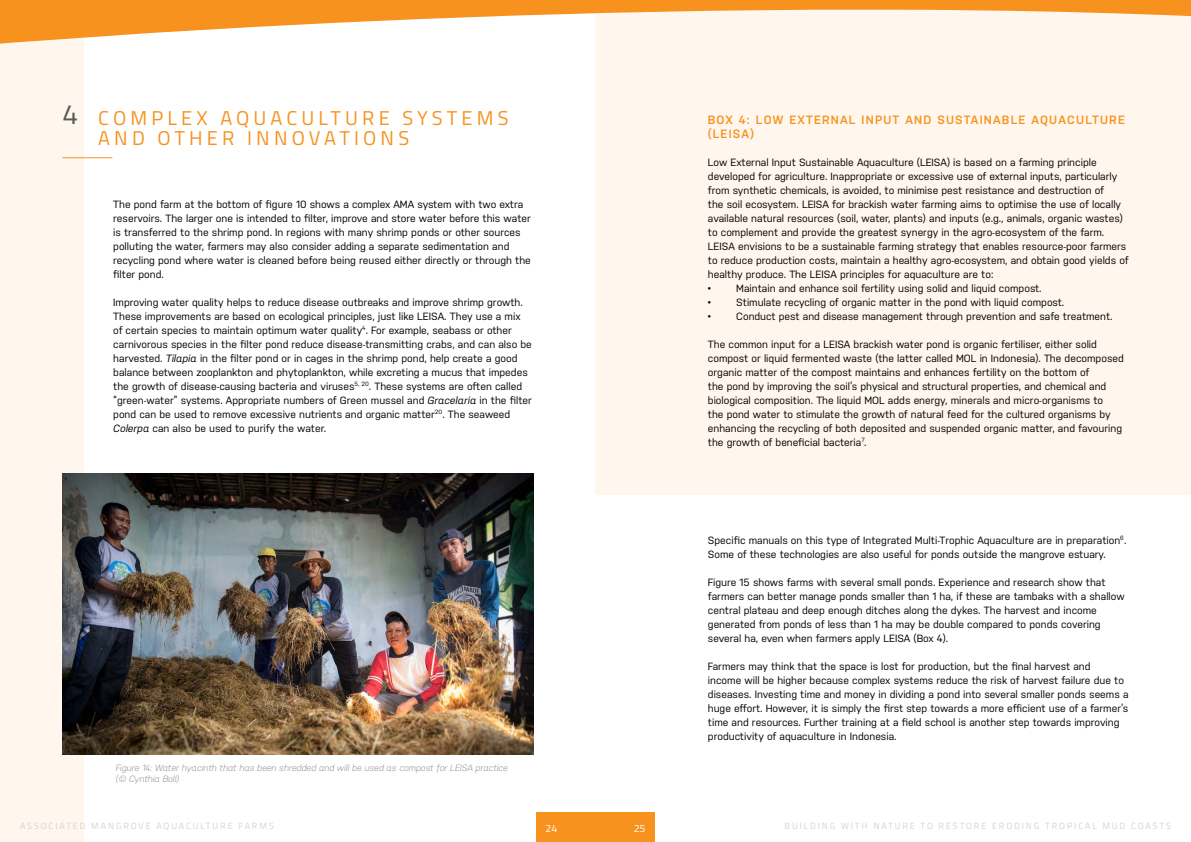
<style>
.page{position:relative;width:1191px;height:842px;background:#fff}
.page>*{position:absolute;margin:0;border:0;box-sizing:border-box;transform-origin:0 0}
.t1{font:28px "Titillium Web";color:#58595b}
.t2{font:20px/20px "Titillium Web";letter-spacing:.21em;color:#f7921e}
.t3{font:600 12px/14px "Nudista";letter-spacing:.1em;color:#f7921e}
.t4{font:10.5px/14px "Nudista";color:#000}
.t5{font:10.5px "Titillium Web";color:#fff}
.t6{font:italic 300 9px/11px "Nudista";color:#77787b}
.t7{font:9px "Titillium Web";letter-spacing:.21em;color:#d1d3d4}
.s1{font-style:italic}
</style>
<div class="page">
<div style="left:595px;top:0;width:596px;height:495px;background:#fff7ee"></div>
<div style="left:0;top:0;width:83px;height:842px;background:#fff7ee"></div>
<svg style="left:0;top:0;width:1191px;height:44px"></svg>
<hr style="left:62px;top:157px;width:50px;height:1px;background:#f7921e">
<img style="left:62px;top:473px;width:471px;height:281px">
<div style="left:536px;top:812px;width:119px;height:30px;background:#f7921e"></div>
<h1 class="t1" style="left:62px;top:94px;width:17px">4</h1>
<h2 class="t2" style="left:98px;top:107px;width:412px">COMPLEX AQUACULTURE SYSTEMS<br>AND OTHER INNOVATIONS</h2>
<p class="t4" style="left:113px;top:197px;width:419px">The pond farm at the bottom of figure 10 shows a complex AMA system with two extra reservoirs. The larger one is intended to filter, improve and store water before this water is transferred to the shrimp pond. In regions with many shrimp ponds or other sources polluting the water, farmers may also consider adding a separate sedimentation and recycling pond where water is cleaned before being reused either directly or through the filter pond.</p>
<p class="t4" style="left:113px;top:295px;width:420px">Improving water quality helps to reduce disease outbreaks and improve shrimp growth.<br>These improvements are based on ecological principles, just like LEISA. They use a mix of certain species to maintain optimum water quality<sup>4</sup>. For example, seabass or other carnivorous species in the filter pond reduce disease-transmitting crabs, and can also be harvested. <span class="s1">Tilapia</span> in the filter pond or in cages in the shrimp pond, help create a good balance between zooplankton and phytoplankton, while excreting a mucus that impedes the growth of disease-causing bacteria and viruses<sup>5,</sup> <sup>20</sup>. These systems are often called “green-water” systems. Appropriate numbers of Green mussel and <span class="s1">Gracelaria</span> in the filter pond can be used to remove excessive nutrients and organic matter<sup>20</sup>. The seaweed <span class="s1">Colerpa</span> can also be used to purify the water.</p>
<p class="t6" style="left:116px;top:762px;width:394px">Figure 14: Water hyacinth that has been shredded and will be used as compost for LEISA practice (© Cynthia Boll)</p>
<p class="t3" style="left:708px;top:112px;width:418px">BOX 4: LOW EXTERNAL INPUT AND SUSTAINABLE AQUACULTURE (LEISA)</p>
<p class="t4" style="left:708px;top:155px;width:422px">Low External Input Sustainable Aquaculture (LEISA) is based on a farming principle developed for agriculture. Inappropriate or excessive use of external inputs, particularly from synthetic chemicals, is avoided, to minimise pest resistance and destruction of<br>the soil ecosystem. LEISA for brackish water farming aims to optimise the use of locally available natural resources (soil, water, plants) and inputs (e.g., animals, organic wastes) to complement and provide the greatest synergy in the agro-ecosystem of the farm.<br>LEISA envisions to be a sustainable farming strategy that enables resource-poor farmers to reduce production costs, maintain a healthy agro-ecosystem, and obtain good yields of healthy produce. The LEISA principles for aquaculture are to:</p>
<p class="t4" style="left:708px;top:281px;width:335px">• Maintain and enhance soil fertility using solid and liquid compost.</p>
<p class="t4" style="left:708px;top:295px;width:358px">• Stimulate recycling of organic matter in the pond with liquid compost.</p>
<p class="t4" style="left:708px;top:309px;width:406px">• Conduct pest and disease management through prevention and safe treatment.</p>
<p class="t4" style="left:708px;top:337px;width:417px">The common input for a LEISA brackish water pond is organic fertiliser, either solid compost or liquid fermented waste (the latter called MOL in Indonesia). The decomposed organic matter of the compost maintains and enhances fertility on the bottom of<br>the pond by improving the soil’s physical and structural properties, and chemical and biological composition. The liquid MOL adds energy, minerals and micro-organisms to<br>the pond water to stimulate the growth of natural feed for the cultured organisms by enhancing the recycling of both deposited and suspended organic matter, and favouring the growth of beneficial bacteria<sup>7</sup>.</p>
<p class="t4" style="left:708px;top:533px;width:420px">Specific manuals on this type of Integrated Multi-Trophic Aquaculture are in preparation<sup>6</sup>.<br>Some of these technologies are also useful for ponds outside the mangrove estuary.</p>
<p class="t4" style="left:708px;top:575px;width:418px">Figure 15 shows farms with several small ponds. Experience and research show that farmers can better manage ponds smaller than 1 ha, if these are tambaks with a shallow central plateau and deep enough ditches along the dykes. The harvest and income generated from ponds of less than 1 ha may be double compared to ponds covering several ha, even when farmers apply LEISA (Box 4).</p>
<p class="t4" style="left:708px;top:659px;width:422px">Farmers may think that the space is lost for production, but the final harvest and<br>income will be higher because complex systems reduce the risk of harvest failure due to diseases. Investing time and money in dividing a pond into several smaller ponds seems a huge effort. However, it is simply the first step towards a more efficient use of a farmer’s time and resources. Further training at a field school is another step towards improving productivity of aquaculture in Indonesia.</p>
<p class="t7" style="left:20px;top:819px;width:255px">ASSOCIATED MANGROVE AQUACULTURE FARMS</p>
<p class="t5" style="left:545px;top:821px;width:13px">24</p>
<p class="t5" style="left:633px;top:821px;width:13px">25</p>
<p class="t7" style="left:784px;top:819px;width:388px">BUILDING WITH NATURE TO RESTORE ERODING TROPICAL MUD COASTS</p>
</div>
